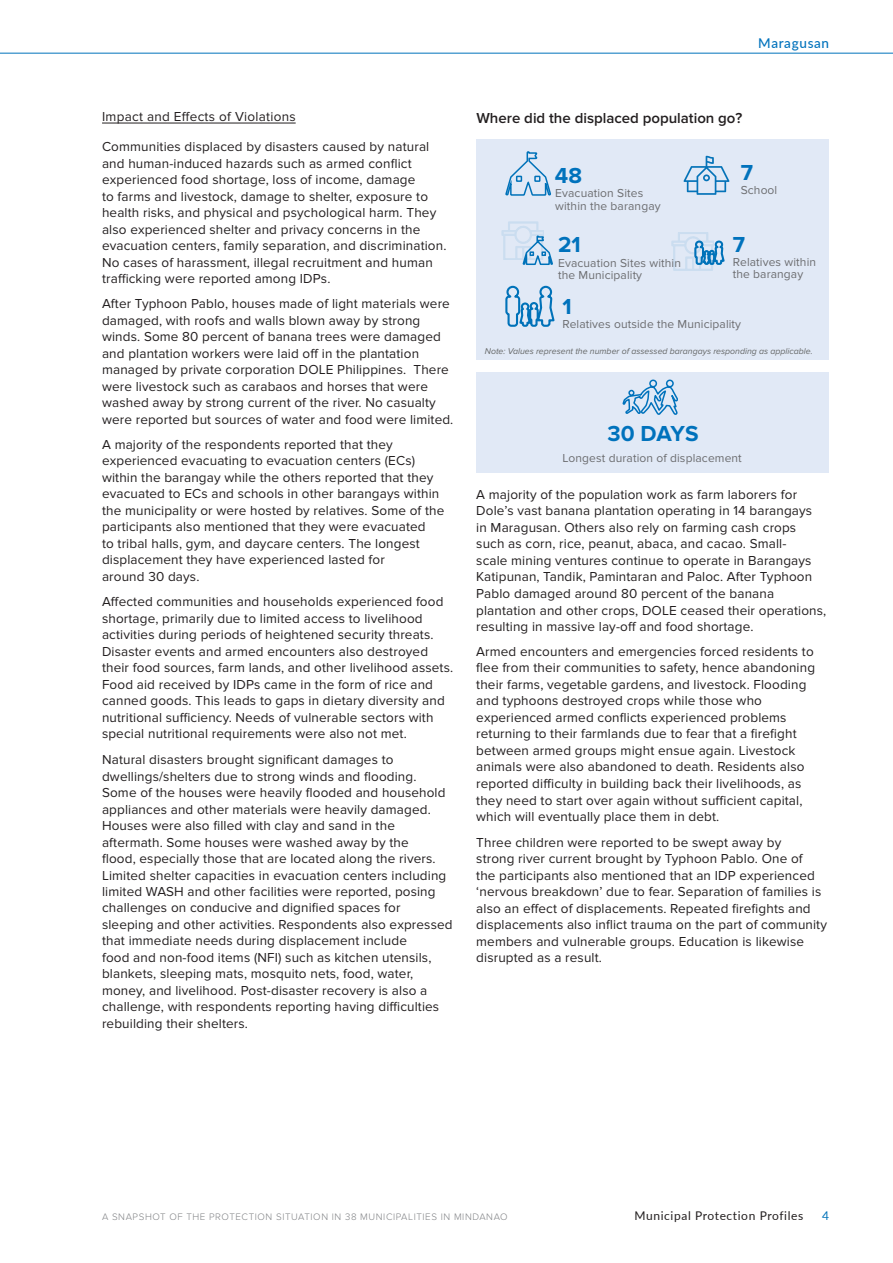
<style>
.page{position:relative;width:893px;height:1263px;background:#fff}
.page>*{position:absolute;margin:0;border:0;box-sizing:border-box;transform-origin:0 0}
.t1{font:700 22.5px "Proxima Nova";color:#0072bc}
.t2{font:600 15px "Proxima Nova";color:#231f20}
.t3{font:13.5px/16.5px "Proxima Nova";letter-spacing:.01em;color:#231f20}
.t4{font:500 13.5px "Lato";letter-spacing:.05em;color:#0072bc}
.t5{font:12px/12px "Proxima Nova";letter-spacing:.01em;color:#6c6d70}
.t6{font:12px "Lato";letter-spacing:.05em;color:#231f20}
.t7{font:12px "Lato";color:#0072b9}
.t8{font:300 9.75px "Proxima Nova";letter-spacing:.06em;color:#808285}
.t9{font:italic 8.7px "Proxima Nova";color:#656767}
</style>
<div class="page">
<hr style="left:102px;top:123px;width:194px;height:1px;background:#231f20">
<div style="left:476px;top:139px;width:353px;height:221px;background:#e1e9f6"></div>
<div style="left:476px;top:372px;width:353px;height:100px;background:#e1e9f6"></div>
<svg style="left:505px;top:285px;width:50px;height:42px"></svg>
<svg style="left:505px;top:151px;width:46px;height:45px"></svg>
<svg style="left:671px;top:232px;width:54px;height:38px"></svg>
<svg style="left:502px;top:222px;width:51px;height:43px"></svg>
<svg style="left:684px;top:156px;width:45px;height:39px"></svg>
<svg style="left:622px;top:380px;width:55px;height:35px"></svg>
<hr style="left:0;top:53px;width:893px;height:1px;background:#0072bc">
<p class="t4" style="left:758px;top:33px;width:72px">Maragusan</p>
<p class="t3" style="left:102px;top:109px;width:195px">Impact and Effects of Violations</p>
<p class="t2" style="left:476px;top:110px;width:267px">Where did the displaced population go?</p>
<p class="t3" style="left:102px;top:138px;width:346px">Communities displaced by disasters caused by natural and human-induced hazards such as armed conflict experienced food shortage, loss of income, damage<br>to farms and livestock, damage to shelter, exposure to health risks, and physical and psychological harm. They also experienced shelter and privacy concerns in the evacuation centers, family separation, and discrimination.<br>No cases of harassment, illegal recruitment and human trafficking were reported among IDPs.</p>
<p class="t3" style="left:102px;top:295px;width:353px">After Typhoon Pablo, houses made of light materials were damaged, with roofs and walls blown away by strong winds. Some 80 percent of banana trees were damaged and plantation workers were laid off in the plantation managed by private corporation DOLE Philippines. There were livestock such as carabaos and horses that were washed away by strong current of the river. No casualty were reported but sources of water and food were limited.</p>
<p class="t3" style="left:102px;top:436px;width:344px">A majority of the respondents reported that they experienced evacuating to evacuation centers (ECs) within the barangay while the others reported that they evacuated to ECs and schools in other barangays within the municipality or were hosted by relatives. Some of the participants also mentioned that they were evacuated<br>to tribal halls, gym, and daycare centers. The longest displacement they have experienced lasted for<br>around 30 days.</p>
<p class="t3" style="left:102px;top:593px;width:353px">Affected communities and households experienced food shortage, primarily due to limited access to livelihood activities during periods of heightened security threats.<br>Disaster events and armed encounters also destroyed their food sources, farm lands, and other livelihood assets.<br>Food aid received by IDPs came in the form of rice and canned goods. This leads to gaps in dietary diversity and nutritional sufficiency. Needs of vulnerable sectors with special nutritional requirements were also not met.</p>
<p class="t3" style="left:102px;top:751px;width:352px">Natural disasters brought significant damages to dwellings/shelters due to strong winds and flooding.<br>Some of the houses were heavily flooded and household appliances and other materials were heavily damaged.<br>Houses were also filled with clay and sand in the aftermath. Some houses were washed away by the<br>flood, especially those that are located along the rivers.<br>Limited shelter capacities in evacuation centers including limited WASH and other facilities were reported, posing challenges on conducive and dignified spaces for sleeping and other activities. Respondents also expressed that immediate needs during displacement include<br>food and non-food items (NFI) such as kitchen utensils, blankets, sleeping mats, mosquito nets, food, water, money, and livelihood. Post-disaster recovery is also a challenge, with respondents reporting having difficulties rebuilding their shelters.</p>
<h1 class="t1" style="left:555px;top:162px;width:29px">48</h1>
<h1 class="t1" style="left:741px;top:160px;width:14px">7</h1>
<p class="t5" style="left:555px;top:187px;width:90px">Evacuation Sites</p>
<p class="t5" style="left:741px;top:184px;width:38px">School</p>
<p class="t5" style="left:555px;top:201px;width:107px">within the barangay</p>
<h1 class="t1" style="left:733px;top:231px;width:14px">7</h1>
<h1 class="t1" style="left:558px;top:231px;width:24px">21</h1>
<p class="t5" style="left:558px;top:257px;width:124px">Evacuation Sites within the Municipality</p>
<p class="t5" style="left:733px;top:257px;width:85px">Relatives within the barangay</p>
<p class="t5" style="left:563px;top:318px;width:180px">Relatives outside the Municipality</p>
<h1 class="t1" style="left:563px;top:293px;width:11px">1</h1>
<p class="t9" style="left:485px;top:346px;width:329px">Note: Values represent the number of assessed barangays responding as applicable.</p>
<h1 class="t1" style="left:608px;top:421px;width:92px">30 DAYS</h1>
<p class="t5" style="left:562px;top:452px;width:181px">Longest duration of displacement</p>
<p class="t3" style="left:476px;top:486px;width:352px">A majority of the population work as farm laborers for Dole’s vast banana plantation operating in 14 barangays<br>in Maragusan. Others also rely on farming cash crops such as corn, rice, peanut, abaca, and cacao. Small-<br>scale mining ventures continue to operate in Barangays Katipunan, Tandik, Pamintaran and Paloc. After Typhoon Pablo damaged around 80 percent of the banana plantation and other crops, DOLE ceased their operations, resulting in massive lay-off and food shortage.</p>
<p class="t3" style="left:476px;top:643px;width:340px">Armed encounters and emergencies forced residents to flee from their communities to safety, hence abandoning their farms, vegetable gardens, and livestock. Flooding and typhoons destroyed crops while those who experienced armed conflicts experienced problems returning to their farmlands due to fear that a firefight between armed groups might ensue again. Livestock animals were also abandoned to death. Residents also reported difficulty in building back their livelihoods, as they need to start over again without sufficient capital, which will eventually place them in debt.</p>
<p class="t3" style="left:476px;top:834px;width:352px">Three children were reported to be swept away by<br>strong river current brought by Typhoon Pablo. One of<br>the participants also mentioned that an IDP experienced ‘nervous breakdown’ due to fear. Separation of families is also an effect of displacements. Repeated firefights and displacements also inflict trauma on the part of community members and vulnerable groups. Education is likewise disrupted as a result.</p>
<p class="t8" style="left:102px;top:1211px;width:407px">A SNAPSHOT OF THE PROTECTION SITUATION IN 38 MUNICIPALITIES IN MINDANAO</p>
<p class="t6" style="left:635px;top:1207px;width:170px">Municipal Protection Profiles</p>
<p class="t7" style="left:822px;top:1207px;width:8px">4</p>
</div>
